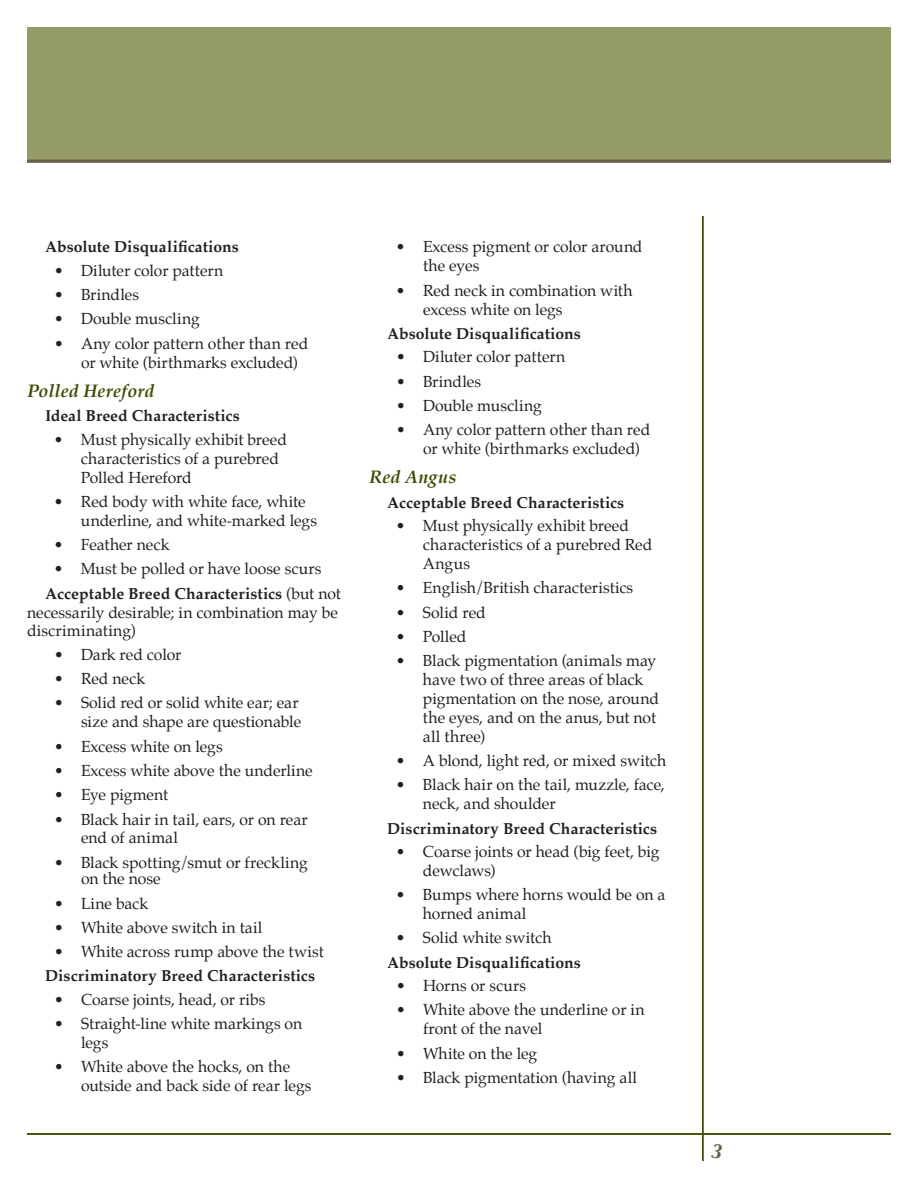
<style>
.page{position:relative;width:918px;height:1188px;background:#fff}
.page>*{position:absolute;margin:0;border:0;box-sizing:border-box;transform-origin:0 0}
.t1{font:italic 700 21px "Optima";color:#695e49}
.t2{font:italic 700 18px "Palatino";letter-spacing:.01em;color:#3f4b00}
.t3{font:15.75px/18.9px "Palatino";color:#231f20}
.t4{font:700 15.75px "Palatino";letter-spacing:.005em;color:#231f20}
.s1{font-weight:700}
</style>
<div class="page">
<div style="left:27px;top:27px;width:864px;height:133px;background:#959c68"></div>
<hr style="left:27px;top:160px;width:864px;height:3px;background:#695e49">
<hr style="left:702px;top:216px;width:2px;height:945px;background:#3f4b00">
<hr style="left:27px;top:1133px;width:864px;height:2px;background:#3f4b00">
<p class="t4" style="left:45px;top:240px;width:195px">Absolute Disqualifications</p>
<p class="t3" style="left:54px;top:262px;width:171px">• Diluter color pattern</p>
<p class="t3" style="left:54px;top:286px;width:87px">• Brindles</p>
<p class="t3" style="left:54px;top:311px;width:147px">• Double muscling</p>
<p class="t3" style="left:81px;top:335px;width:229px;text-indent:-27px">• Any color pattern other than red or white (birthmarks excluded)</p>
<p class="t2" style="left:27px;top:382px;width:129px">Polled Hereford</p>
<p class="t4" style="left:45px;top:408px;width:196px">Ideal Breed Characteristics</p>
<p class="t3" style="left:81px;top:431px;width:208px;text-indent:-27px">• Must physically exhibit breed characteristics of a purebred<br>Polled Hereford</p>
<p class="t3" style="left:81px;top:493px;width:238px;text-indent:-27px">• Red body with white face, white underline, and white-marked legs</p>
<p class="t3" style="left:54px;top:536px;width:117px">• Feather neck</p>
<p class="t3" style="left:45px;top:558px;width:298px;line-height:24.3px;text-indent:9px">• Must be polled or have loose scurs<br><span class="s1">Acceptable Breed Characteristics</span> (but not</p>
<p class="t3" style="left:27px;top:604px;width:313px">necessarily desirable; in combination may be discriminating)</p>
<p class="t3" style="left:54px;top:646px;width:129px">• Dark red color</p>
<p class="t3" style="left:54px;top:670px;width:93px">• Red neck</p>
<p class="t3" style="left:54px;top:695px;width:249px;text-align:right">• Solid red or solid white ear; ear size and shape are questionable</p>
<p class="t3" style="left:54px;top:738px;width:170px">• Excess white on legs</p>
<p class="t3" style="left:54px;top:762px;width:260px">• Excess white above the underline</p>
<p class="t3" style="left:54px;top:787px;width:116px">• Eye pigment</p>
<p class="t3" style="left:81px;top:811px;width:228px;text-indent:-27px">• Black hair in tail, ears, or on rear end of animal</p>
<p class="t3" style="left:81px;top:855px;width:228px;line-height:16.5px;text-indent:-27px">• Black spotting/smut or freckling on the nose</p>
<p class="t3" style="left:54px;top:895px;width:96px">• Line back</p>
<p class="t3" style="left:54px;top:919px;width:210px">• White above switch in tail</p>
<p class="t3" style="left:54px;top:943px;width:271px">• White across rump above the twist</p>
<p class="t4" style="left:45px;top:969px;width:272px">Discriminatory Breed Characteristics</p>
<p class="t3" style="left:54px;top:991px;width:213px">• Coarse joints, head, or ribs</p>
<p class="t3" style="left:81px;top:1015px;width:223px;text-indent:-27px">• Straight-line white markings on legs</p>
<p class="t3" style="left:81px;top:1059px;width:232px;text-indent:-27px">• White above the hocks, on the outside and back side of rear legs</p>
<p class="t3" style="left:423px;top:239px;width:221px;text-indent:-27px">• Excess pigment or color around the eyes</p>
<p class="t3" style="left:423px;top:282px;width:211px;text-indent:-27px">• Red neck in combination with excess white on legs</p>
<p class="t4" style="left:387px;top:326px;width:195px">Absolute Disqualifications</p>
<p class="t3" style="left:396px;top:349px;width:171px">• Diluter color pattern</p>
<p class="t3" style="left:396px;top:373px;width:87px">• Brindles</p>
<p class="t3" style="left:396px;top:397px;width:147px">• Double muscling</p>
<p class="t3" style="left:423px;top:421px;width:229px;text-indent:-27px">• Any color pattern other than red or white (birthmarks excluded)</p>
<p class="t2" style="left:369px;top:469px;width:89px">Red Angus</p>
<p class="t4" style="left:387px;top:495px;width:239px">Acceptable Breed Characteristics</p>
<p class="t3" style="left:423px;top:517px;width:231px;text-indent:-27px">• Must physically exhibit breed characteristics of a purebred Red<br>Angus</p>
<p class="t3" style="left:396px;top:580px;width:239px">• English/British characteristics</p>
<p class="t3" style="left:396px;top:604px;width:91px">• Solid red</p>
<p class="t3" style="left:396px;top:628px;width:72px">• Polled</p>
<p class="t3" style="left:423px;top:652px;width:238px;text-indent:-27px">• Black pigmentation (animals may have two of three areas of black pigmentation on the nose, around the eyes, and on the anus, but not all three)</p>
<p class="t3" style="left:396px;top:752px;width:272px">• A blond, light red, or mixed switch</p>
<p class="t3" style="left:423px;top:777px;width:243px;text-indent:-27px">• Black hair on the tail, muzzle, face, neck, and shoulder</p>
<p class="t4" style="left:387px;top:821px;width:272px">Discriminatory Breed Characteristics</p>
<p class="t3" style="left:423px;top:843px;width:238px;text-indent:-27px">• Coarse joints or head (big feet, big dewclaws)</p>
<p class="t3" style="left:423px;top:886px;width:244px;text-indent:-27px">• Bumps where horns would be on a horned animal</p>
<p class="t3" style="left:396px;top:930px;width:157px">• Solid white switch</p>
<p class="t4" style="left:387px;top:955px;width:195px">Absolute Disqualifications</p>
<p class="t3" style="left:396px;top:977px;width:132px">• Horns or scurs</p>
<p class="t3" style="left:423px;top:1002px;width:223px;text-indent:-27px">• White above the underline or in front of the navel</p>
<p class="t3" style="left:396px;top:1045px;width:143px">• White on the leg</p>
<p class="t3" style="left:396px;top:1069px;width:243px">• Black pigmentation (having all</p>
<h1 class="t1" style="left:711px;top:1143px;width:13px">3</h1>
</div>
